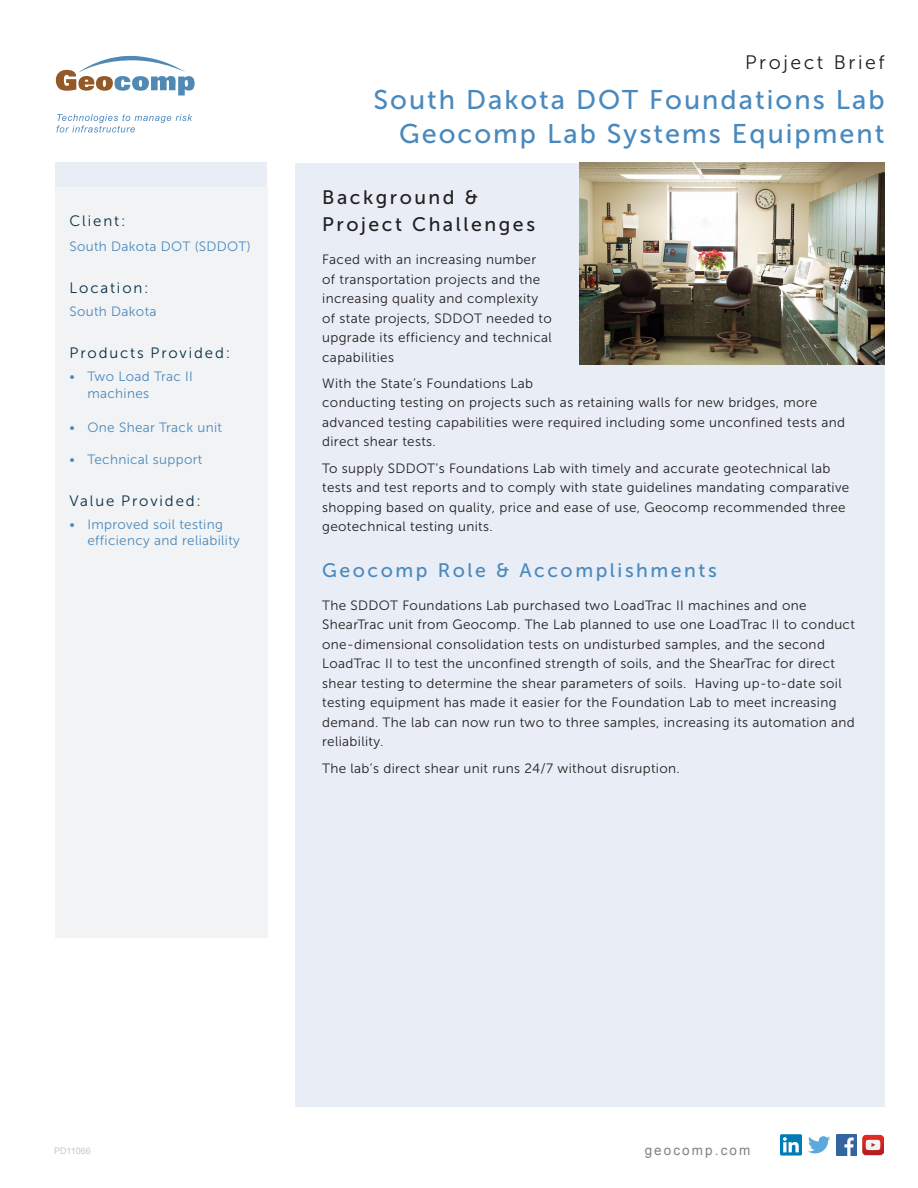
<style>
.page{position:relative;width:918px;height:1188px;background:#fff}
.page>*{position:absolute;margin:0;border:0;box-sizing:border-box;transform-origin:0 0}
.Project_title_-_blue{font:27px "Museo Sans 500";letter-spacing:.075em;color:#4a89be}
.Background___Project{font:19.5px/27px "Museo Sans 500";letter-spacing:.13em;color:#231f20}
.Geocomp_Role___Accom{font:19.5px "Museo Sans 500";letter-spacing:.13em;color:#4a89be}
.t1{font:19.5px "Museo Sans 300";letter-spacing:.13em;color:#231f20}
.L_Side_Bar_-_lead_te{font:15px "Museo Sans 300";letter-spacing:.125em;color:#052f45}
.PD_body_text{font:13.5px/19.5px "Museo Sans 300";letter-spacing:.025em;color:#231f20}
.L_Side_Bar_-_info_te{font:13.5px/16.5px "Museo Sans 300";letter-spacing:.025em;color:#4a89be}
.Title{font:13.5px "Arial";letter-spacing:.155em;color:#808285}
.t2{font:9px "Arial";color:#c7c8ca}
</style>
<div class="page">
<div style="left:55px;top:163px;width:212px;height:24px;background:#e9eef6"></div>
<div style="left:295px;top:163px;width:590px;height:944px;background:#e9eef6"></div>
<svg style="left:56px;top:56px;width:139px;height:39px"></svg>
<svg style="left:56px;top:114px;width:136px;height:19px"></svg>
<img style="left:836px;top:1134px;width:21px;height:22px">
<svg style="left:808px;top:1136px;width:22px;height:17px"></svg>
<div style="left:780px;top:1134px;width:22px;height:22px;background:#007bb6;border-radius:2px"></div>
<svg style="left:783px;top:1137px;width:16px;height:15px"></svg>
<img style="left:863px;top:1134px;width:20px;height:21px">
<div style="left:56px;top:187px;width:212px;height:751px;background:#f2f3f4"></div>
<img style="left:580px;top:163px;width:305px;height:201px">
<p class="L_Side_Bar_-_lead_te" style="left:70px;top:213px;width:57px">Client:</p>
<p class="L_Side_Bar_-_info_te" style="left:70px;top:238px;width:183px">South Dakota DOT (SDDOT)</p>
<p class="L_Side_Bar_-_lead_te" style="left:70px;top:280px;width:81px">Location:</p>
<p class="L_Side_Bar_-_info_te" style="left:70px;top:303px;width:89px">South Dakota</p>
<p class="L_Side_Bar_-_lead_te" style="left:70px;top:345px;width:162px">Products Provided:</p>
<p class="L_Side_Bar_-_info_te" style="left:88px;top:368px;width:107px;text-indent:-18px">• Two Load Trac II machines</p>
<p class="L_Side_Bar_-_info_te" style="left:70px;top:419px;width:154px">• One Shear Track unit</p>
<p class="L_Side_Bar_-_info_te" style="left:70px;top:451px;width:135px">• Technical support</p>
<p class="L_Side_Bar_-_lead_te" style="left:70px;top:493px;width:133px">Value Provided:</p>
<p class="L_Side_Bar_-_info_te" style="left:88px;top:516px;width:154px;text-indent:-18px">• Improved soil testing efficiency and reliability</p>
<h2 class="t1" style="left:745px;top:52px;width:141px">Project Brief</h2>
<p class="Project_title_-_blue" style="left:373px;top:85px;width:513px">South Dakota DOT Foundations Lab</p>
<p class="Project_title_-_blue" style="left:399px;top:119px;width:487px">Geocomp Lab Systems Equipment</p>
<p class="Background___Project" style="left:322px;top:184px;width:214px">Background &amp;<br>Project Challenges</p>
<p class="PD_body_text" style="left:322px;top:250px;width:231px">Faced with an increasing number of transportation projects and the increasing quality and complexity of state projects, SDDOT needed to upgrade its efficiency and technical capabilities</p>
<p class="PD_body_text" style="left:322px;top:374px;width:524px">With the State’s Foundations Lab<br>conducting testing on projects such as retaining walls for new bridges, more advanced testing capabilities were required including some unconfined tests and direct shear tests.</p>
<p class="PD_body_text" style="left:322px;top:458px;width:529px">To supply SDDOT’s Foundations Lab with timely and accurate geotechnical lab tests and test reports and to comply with state guidelines mandating comparative shopping based on quality, price and ease of use, Geocomp recommended three geotechnical testing units.</p>
<p class="Geocomp_Role___Accom" style="left:322px;top:560px;width:396px">Geocomp Role &amp; Accomplishments</p>
<p class="PD_body_text" style="left:322px;top:596px;width:534px">The SDDOT Foundations Lab purchased two LoadTrac II machines and one ShearTrac unit from Geocomp. The Lab planned to use one LoadTrac II to conduct one-dimensional consolidation tests on undisturbed samples, and the second LoadTrac II to test the unconfined strength of soils, and the ShearTrac for direct shear testing to determine the shear parameters of soils. Having up-to-date soil testing equipment has made it easier for the Foundation Lab to meet increasing demand. The lab can now run two to three samples, increasing its automation and reliability.</p>
<p class="PD_body_text" style="left:322px;top:758px;width:359px">The lab’s direct shear unit runs 24/7 without disruption.</p>
<p class="t2" style="left:54px;top:1145px;width:38px">PD11066</p>
<p class="Title" style="left:645px;top:1141px;width:107px">geocomp.com</p>
</div>
